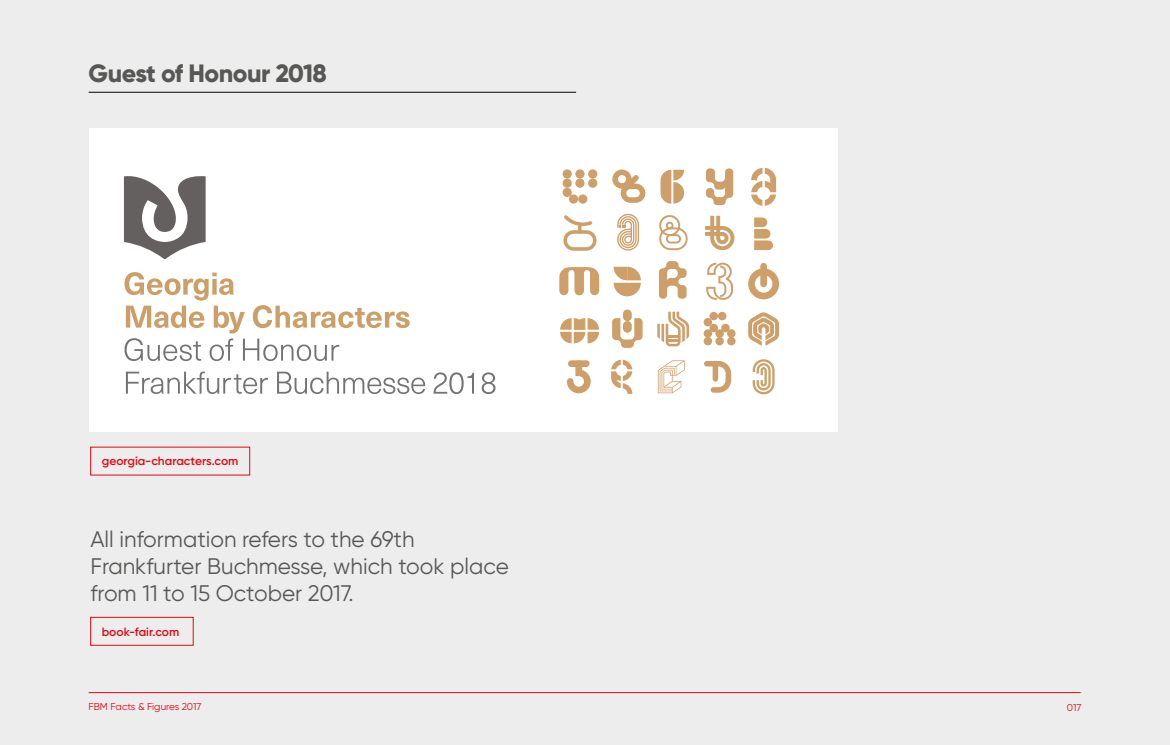
<style>
.page{position:relative;width:1170px;height:745px;background:#fff}
.page>*{position:absolute;margin:0;border:0;box-sizing:border-box;transform-origin:0 0}
.t1{font:800 25px "Gilroy";letter-spacing:-.02em;color:#575756}
.t2{font:22.5px/27px "Gilroy";color:#575756}
.t3{font:600 12px "Gilroy";color:#e30613}
.t4{font:10px "Gilroy";color:#e30613}
</style>
<div class="page">
<div style="left:0;top:0;width:1169px;height:744px;background:#ededed"></div>
<hr style="left:89px;top:691px;width:991px;height:1px;background:#e30613">
<div style="left:89px;top:128px;width:748px;height:303px;background:#fff"></div>
<hr style="left:89px;top:92px;width:487px;height:1px;background:#000">
<div style="left:90px;top:616px;width:103px;height:29px;border:1px solid #e30613"></div>
<svg style="left:124px;top:176px;width:82px;height:83px"></svg>
<svg style="left:124px;top:272px;width:285px;height:89px"></svg>
<svg style="left:126px;top:371px;width:142px;height:23px"></svg>
<svg style="left:277px;top:371px;width:148px;height:23px"></svg>
<svg style="left:433px;top:372px;width:41px;height:22px"></svg>
<svg style="left:481px;top:372px;width:14px;height:22px"></svg>
<svg style="left:659px;top:215px;width:28px;height:35px"></svg>
<svg style="left:612px;top:318px;width:30px;height:29px"></svg>
<div style="left:623px;top:321px;width:8px;height:11px;background:#ce9f68;border-radius:4px"></div>
<div style="left:623px;top:309px;width:8px;height:12px;background:#ce9f68;border-radius:4px"></div>
<svg style="left:560px;top:318px;width:39px;height:25px"></svg>
<svg style="left:657px;top:311px;width:32px;height:35px"></svg>
<svg style="left:559px;top:267px;width:40px;height:28px"></svg>
<svg style="left:612px;top:169px;width:33px;height:34px"></svg>
<svg style="left:659px;top:261px;width:27px;height:37px"></svg>
<svg style="left:705px;top:168px;width:28px;height:37px"></svg>
<svg style="left:617px;top:214px;width:22px;height:36px"></svg>
<svg style="left:563px;top:215px;width:33px;height:35px"></svg>
<div style="left:578px;top:194px;width:9px;height:9px;background:#ce9f68;border-radius:50%"></div>
<div style="left:569px;top:194px;width:9px;height:9px;background:#ce9f68;border-radius:50%"></div>
<div style="left:562px;top:188px;width:9px;height:9px;background:#ce9f68;border-radius:50%"></div>
<div style="left:562px;top:178px;width:9px;height:10px;background:#ce9f68;border-radius:50%"></div>
<div style="left:562px;top:169px;width:9px;height:9px;background:#ce9f68;border-radius:50%"></div>
<div style="left:575px;top:178px;width:9px;height:10px;background:#ce9f68;border-radius:50%"></div>
<div style="left:575px;top:169px;width:9px;height:9px;background:#ce9f68;border-radius:50%"></div>
<div style="left:588px;top:178px;width:9px;height:10px;background:#ce9f68;border-radius:50%"></div>
<div style="left:588px;top:169px;width:9px;height:9px;background:#ce9f68;border-radius:50%"></div>
<div style="left:718px;top:312px;width:8px;height:8px;background:#ce9f68;border-radius:50%"></div>
<div style="left:709px;top:312px;width:9px;height:8px;background:#ce9f68;border-radius:50%"></div>
<div style="left:703px;top:318px;width:9px;height:8px;background:#ce9f68;border-radius:50%"></div>
<div style="left:703px;top:337px;width:9px;height:8px;background:#ce9f68;border-radius:50%"></div>
<div style="left:703px;top:329px;width:9px;height:8px;background:#ce9f68;border-radius:50%"></div>
<div style="left:709px;top:323px;width:9px;height:9px;background:#ce9f68;border-radius:50%"></div>
<div style="left:721px;top:323px;width:8px;height:9px;background:#ce9f68;border-radius:50%"></div>
<div style="left:715px;top:337px;width:8px;height:8px;background:#ce9f68;border-radius:50%"></div>
<div style="left:715px;top:329px;width:8px;height:8px;background:#ce9f68;border-radius:50%"></div>
<div style="left:727px;top:337px;width:8px;height:8px;background:#ce9f68;border-radius:50%"></div>
<div style="left:727px;top:329px;width:8px;height:8px;background:#ce9f68;border-radius:50%"></div>
<svg style="left:706px;top:262px;width:27px;height:38px"></svg>
<svg style="left:613px;top:266px;width:27px;height:30px"></svg>
<svg style="left:705px;top:216px;width:29px;height:34px"></svg>
<svg style="left:748px;top:312px;width:31px;height:33px"></svg>
<svg style="left:660px;top:170px;width:24px;height:33px"></svg>
<svg style="left:751px;top:168px;width:25px;height:38px"></svg>
<svg style="left:611px;top:359px;width:21px;height:34px"></svg>
<svg style="left:752px;top:359px;width:22px;height:35px"></svg>
<svg style="left:657px;top:360px;width:27px;height:33px"></svg>
<svg style="left:704px;top:361px;width:27px;height:31px"></svg>
<svg style="left:754px;top:217px;width:19px;height:33px"></svg>
<svg style="left:748px;top:268px;width:31px;height:31px"></svg>
<div style="left:760px;top:263px;width:6px;height:24px;background:#ce9f68;border-radius:3px"></div>
<svg style="left:567px;top:360px;width:23px;height:33px"></svg>
<p class="t1" style="left:89px;top:57px;width:240px">Guest of Honour 2018</p>
<p class="t3" style="left:102px;top:453px;width:138px">georgia-characters.com</p>
<p class="t2" style="left:90px;top:525px;width:420px">All information refers to the 69th<br>Frankfurter Buchmesse, which took place from 11 to 15 October 2017.</p>
<p class="t3" style="left:102px;top:623px;width:79px">book-fair.com</p>
<p class="t4" style="left:89px;top:699px;width:114px">FBM Facts &amp; Figures 2017</p>
<p class="t4" style="left:1066px;top:700px;width:16px">017</p>
</div>
